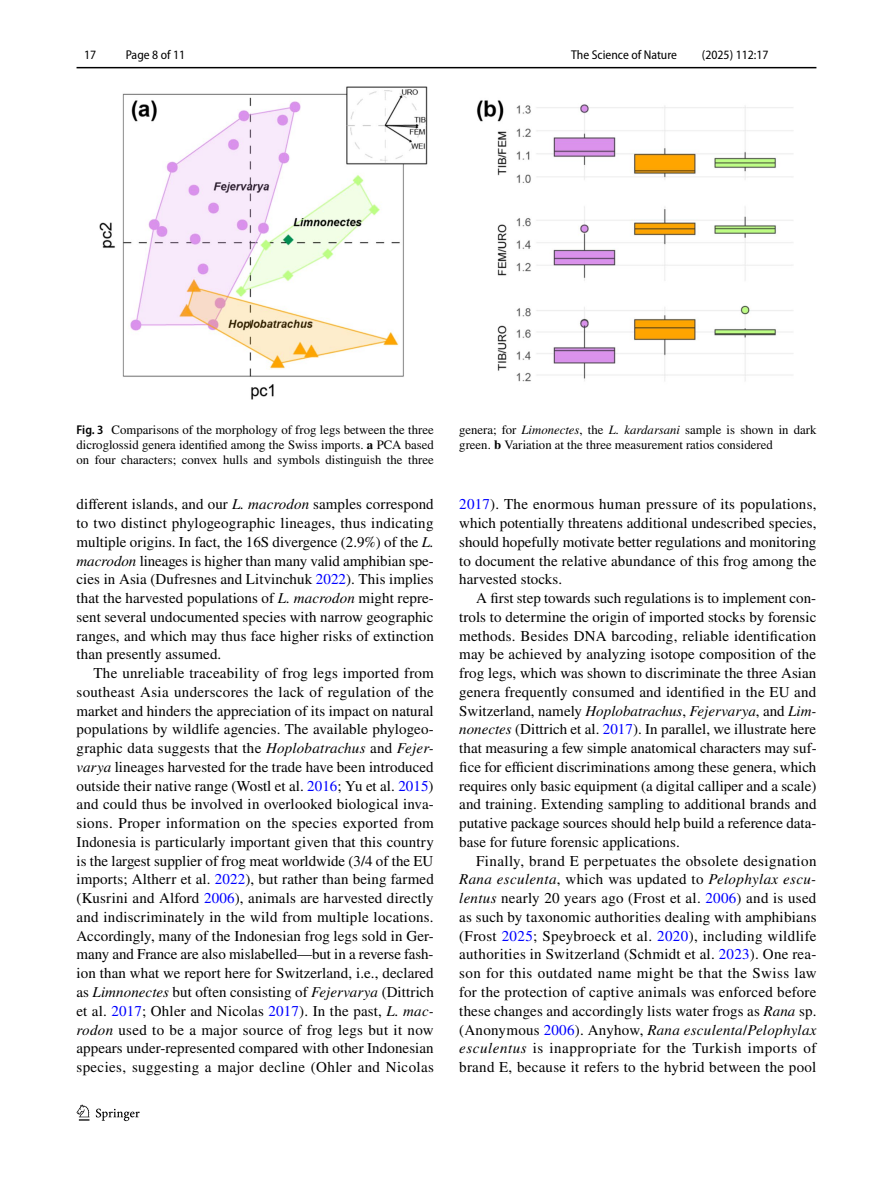
<style>
.page{position:relative;width:893px;height:1187px;background:#fff}
.page>*{position:absolute;margin:0;border:0;box-sizing:border-box;transform-origin:0 0}
.t1{font:15px/18.8px "STIX";letter-spacing:.005em;color:#000;text-align:justify}
.t2{font:12.75px/15px "STIX";color:#000;text-align:justify}
.t3{font:semi-condensed 12.75px "Myriad Pro";color:#000}
.s1{font-family:"Myriad Pro";font-weight:600;font-stretch:semi-condensed}
.s2{font-weight:700}
.s3{font-style:italic}
.s4{color:#00f}
</style>
<div class="page">
<hr style="left:77px;top:67px;width:739px;height:1px;background:#000">
<svg style="left:77px;top:1104px;width:12px;height:16px"></svg>
<svg style="left:96px;top:1108px;width:44px;height:12px"></svg>
<img style="left:100px;top:87px;width:693px;height:312px">
<p class="t3" style="left:84px;top:48px;width:14px">17</p>
<p class="t3" style="left:126px;top:48px;width:61px">Page 8 of 11</p>
<p class="t3" style="left:571px;top:48px;width:107px">The Science of Nature</p>
<p class="t3" style="left:702px;top:48px;width:68px">(2025) 112:17</p>
<p class="t2" style="left:77px;top:423px;width:359px"><span class="s1">Fig. 3</span> Comparisons of the morphology of frog legs between the three dicroglossid genera identified among the Swiss imports. <span class="s2">a</span> PCA based on four characters; convex hulls and symbols distinguish the three</p>
<p class="t2" style="left:459px;top:423px;width:359px">genera; for <span class="s3">Limonectes</span>, the <span class="s3">L. kardarsani</span> sample is shown in dark green. <span class="s2">b</span> Variation at the three measurement ratios considered</p>
<p class="t1" style="left:77px;top:496px;width:359px">different islands, and our <span class="s3">L. macrodon</span> samples correspond to two distinct phylogeographic lineages, thus indicating multiple origins. In fact, the 16S divergence (2.9%) of the <span class="s3">L. macrodon</span> lineages is higher than many valid amphibian spe&shy;cies in Asia (Dufresnes and Litvinchuk <span class="s4">2022</span>). This implies that the harvested populations of <span class="s3">L. macrodon</span> might repre&shy;sent several undocumented species with narrow geographic ranges, and which may thus face higher risks of extinction than presently assumed.</p>
<p class="t1" style="left:77px;top:664px;width:359px;text-indent:17px">The unreliable traceability of frog legs imported from southeast Asia underscores the lack of regulation of the market and hinders the appreciation of its impact on natural populations by wildlife agencies. The available phylogeo&shy;graphic data suggests that the <span class="s3">Hoplobatrachus</span> and <span class="s3">Fejer&shy;varya</span> lineages harvested for the trade have been introduced outside their native range (Wostl et al. <span class="s4">2016</span>; Yu et al. <span class="s4">2015</span>) and could thus be involved in overlooked biological inva&shy;sions. Proper information on the species exported from Indonesia is particularly important given that this country is the largest supplier of frog meat worldwide (3/4 of the EU imports; Altherr et al. <span class="s4">2022</span>), but rather than being farmed (Kusrini and Alford <span class="s4">2006</span>), animals are harvested directly and indiscriminately in the wild from multiple locations.<br>Accordingly, many of the Indonesian frog legs sold in Ger&shy;many and France are also mislabelled—but in a reverse fash&shy;ion than what we report here for Switzerland, i.e., declared as <span class="s3">Limnonectes</span> but often consisting of <span class="s3">Fejervarya</span> (Dittrich et al. <span class="s4">2017</span>; Ohler and Nicolas <span class="s4">2017</span>). In the past, <span class="s3">L. mac&shy;rodon</span> used to be a major source of frog legs but it now appears under-represented compared with other Indonesian species, suggesting a major decline (Ohler and Nicolas</p>
<p class="t1" style="left:459px;top:496px;width:359px"><span class="s4">2017</span>). The enormous human pressure of its populations, which potentially threatens additional undescribed species, should hopefully motivate better regulations and monitoring to document the relative abundance of this frog among the harvested stocks.</p>
<p class="t1" style="left:459px;top:589px;width:359px;text-indent:17px">A first step towards such regulations is to implement con&shy;trols to determine the origin of imported stocks by forensic methods. Besides DNA barcoding, reliable identification may be achieved by analyzing isotope composition of the frog legs, which was shown to discriminate the three Asian genera frequently consumed and identified in the EU and Switzerland, namely <span class="s3">Hoplobatrachus</span>, <span class="s3">Fejervarya</span>, and <span class="s3">Lim&shy;nonectes</span> (Dittrich et al. <span class="s4">2017</span>). In parallel, we illustrate here that measuring a few simple anatomical characters may suf&shy;fice for efficient discriminations among these genera, which requires only basic equipment (a digital calliper and a scale) and training. Extending sampling to additional brands and putative package sources should help build a reference data&shy;base for future forensic applications.</p>
<p class="t1" style="left:459px;top:852px;width:359px;text-indent:17px">Finally, brand E perpetuates the obsolete designation <span class="s3">Rana esculenta</span>, which was updated to <span class="s3">Pelophylax escu&shy;lentus</span> nearly 20 years ago (Frost et al. <span class="s4">2006</span>) and is used as such by taxonomic authorities dealing with amphibians (Frost <span class="s4">2025</span>; Speybroeck et al. <span class="s4">2020</span>), including wildlife authorities in Switzerland (Schmidt et al. <span class="s4">2023</span>). One rea&shy;son for this outdated name might be that the Swiss law for the protection of captive animals was enforced before these changes and accordingly lists water frogs as <span class="s3">Rana</span> sp. (Anonymous <span class="s4">2006</span>). Anyhow, <span class="s3">Rana esculenta</span>/<span class="s3">Pelophylax esculentus</span> is inappropriate for the Turkish imports of brand E, because it refers to the hybrid between the pool</p>
</div>
